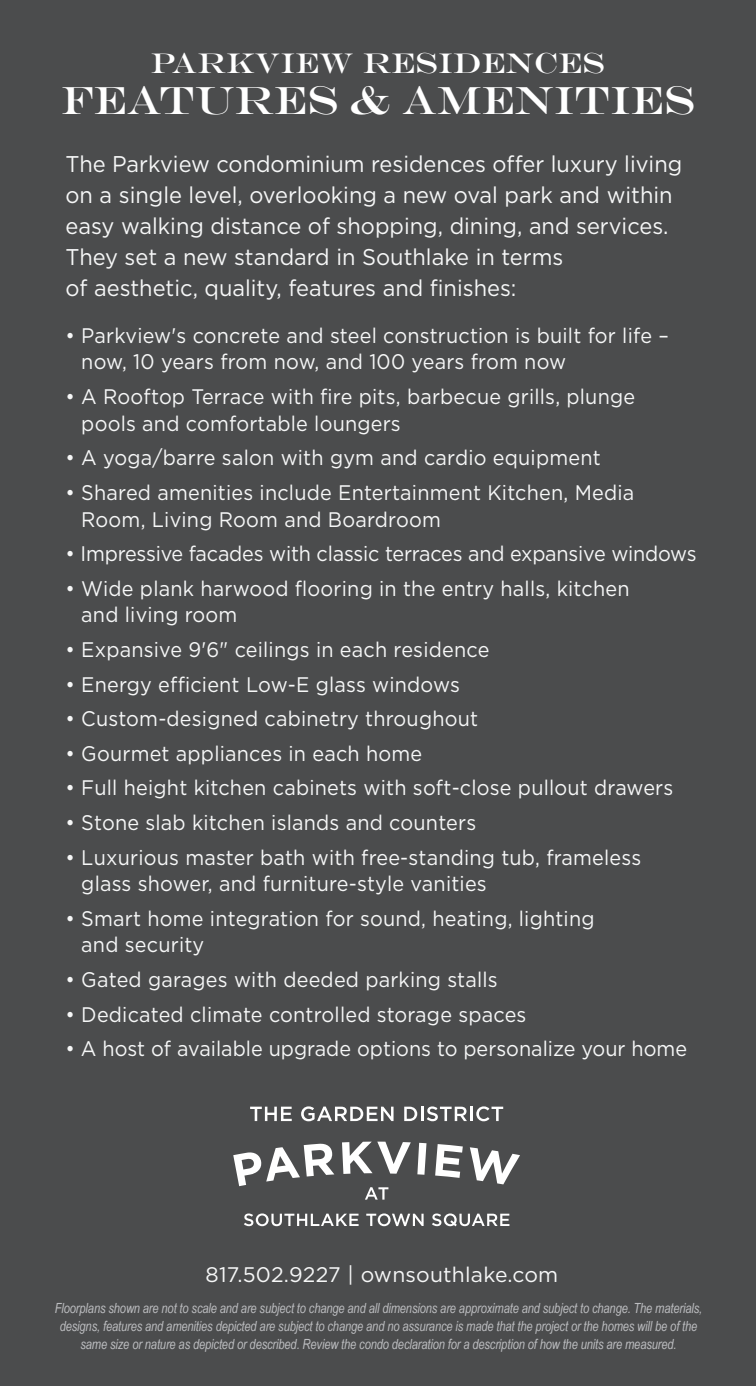
<style>
.page{position:relative;width:756px;height:1386px;background:#4b4c4d}
.page>*{position:absolute;margin:0;border:0;box-sizing:border-box;transform-origin:0 0}
.t1{font:39.9px "Engravers";color:#fff}
.t2{font:28.88px "Engravers";color:#fff}
.t3{font:22.75px/31px "Gotham";color:#f6f7f7;scale:.96 1}
.t4{font:21px/26.6px "Gotham";letter-spacing:.01em;color:#f6f7f7;scale:.94 1}
.t5{font:21px "Gotham";letter-spacing:-.01em;color:#f6f7f7;scale:.94 1}
.t6{font:21px "Gotham";letter-spacing:.01em;color:#f6f7f7}
.t7{font:italic 14px/18px "Arial Narrow";letter-spacing:-.01em;color:#bcbdc0;text-align:center}
</style>
<div class="page">
<svg style="left:233px;top:1143px;width:101px;height:43px"></svg>
<svg style="left:342px;top:1142px;width:69px;height:32px"></svg>
<svg style="left:417px;top:1143px;width:9px;height:32px"></svg>
<svg style="left:435px;top:1144px;width:28px;height:34px"></svg>
<svg style="left:470px;top:1147px;width:50px;height:37px"></svg>
<svg style="left:244px;top:1213px;width:115px;height:13px"></svg>
<svg style="left:366px;top:1213px;width:58px;height:13px"></svg>
<svg style="left:432px;top:1213px;width:77px;height:13px"></svg>
<svg style="left:250px;top:1107px;width:42px;height:14px"></svg>
<svg style="left:301px;top:1106px;width:93px;height:15px"></svg>
<svg style="left:404px;top:1106px;width:63px;height:15px"></svg>
<hr style="left:470px;top:1107px;width:3px;height:14px;background:#fff">
<svg style="left:476px;top:1106px;width:27px;height:15px"></svg>
<svg style="left:365px;top:1187px;width:23px;height:13px"></svg>
<h2 class="t2" style="left:151px;top:46px;width:455px">PARKVIEW RESIDENCES</h2>
<h1 class="t1" style="left:61px;top:76px;width:635px">FEATURES &amp; AMENITIES</h1>
<p class="t3" style="left:66px;top:148px;width:644px">The Parkview condominium residences offer luxury living on a single level, overlooking a new oval park and within easy walking distance of shopping, dining, and services.<br>They set a new standard in Southlake in terms<br>of aesthetic, quality, features and finishes:</p>
<p class="t4" style="left:81px;top:322px;width:627px;text-indent:-16px">• Parkview's concrete and steel construction is built for life – now, 10 years from now, and 100 years from now</p>
<p class="t4" style="left:81px;top:383px;width:591px;text-indent:-16px">• A Rooftop Terrace with fire pits, barbecue grills, plunge pools and comfortable loungers</p>
<p class="t4" style="left:66px;top:444px;width:571px">• A yoga/barre salon with gym and cardio equipment</p>
<p class="t4" style="left:81px;top:479px;width:590px;text-indent:-16px">• Shared amenities include Entertainment Kitchen, Media<br>Room, Living Room and Boardroom</p>
<p class="t5" style="left:66px;top:542px;width:673px">• Impressive facades with classic terraces and expansive windows</p>
<p class="t4" style="left:81px;top:575px;width:585px;text-indent:-16px">• Wide plank harwood flooring in the entry halls, kitchen and living room</p>
<p class="t4" style="left:66px;top:636px;width:452px">• Expansive 9'6" ceilings in each residence</p>
<p class="t4" style="left:66px;top:670px;width:421px">• Energy efficient Low-E glass windows</p>
<p class="t4" style="left:66px;top:705px;width:441px">• Custom-designed cabinetry throughout</p>
<p class="t4" style="left:66px;top:740px;width:381px">• Gourmet appliances in each home</p>
<p class="t4" style="left:66px;top:774px;width:648px">• Full height kitchen cabinets with soft-close pullout drawers</p>
<p class="t4" style="left:66px;top:809px;width:438px">• Stone slab kitchen islands and counters</p>
<p class="t4" style="left:81px;top:843px;width:597px;text-indent:-16px">• Luxurious master bath with free-standing tub, frameless glass shower, and furniture-style vanities</p>
<p class="t4" style="left:81px;top:905px;width:548px;text-indent:-16px">• Smart home integration for sound, heating, lighting and security</p>
<p class="t4" style="left:66px;top:966px;width:461px">• Gated garages with deeded parking stalls</p>
<p class="t4" style="left:66px;top:1001px;width:492px">• Dedicated climate controlled storage spaces</p>
<p class="t4" style="left:66px;top:1035px;width:663px">• A host of available upgrade options to personalize your home</p>
<p class="t6" style="left:206px;top:1263px;width:354px">817.502.9227 | ownsouthlake.com</p>
<p class="t7" style="left:55px;top:1298px;width:649px">Floorplans shown are not to scale and are subject to change and all dimensions are approximate and subject to change. The materials, designs, features and amenities depicted are subject to change and no assurance is made that the project or the homes will be of the same size or nature as depicted or described. Review the condo declaration for a description of how the units are measured.</p>
</div>
